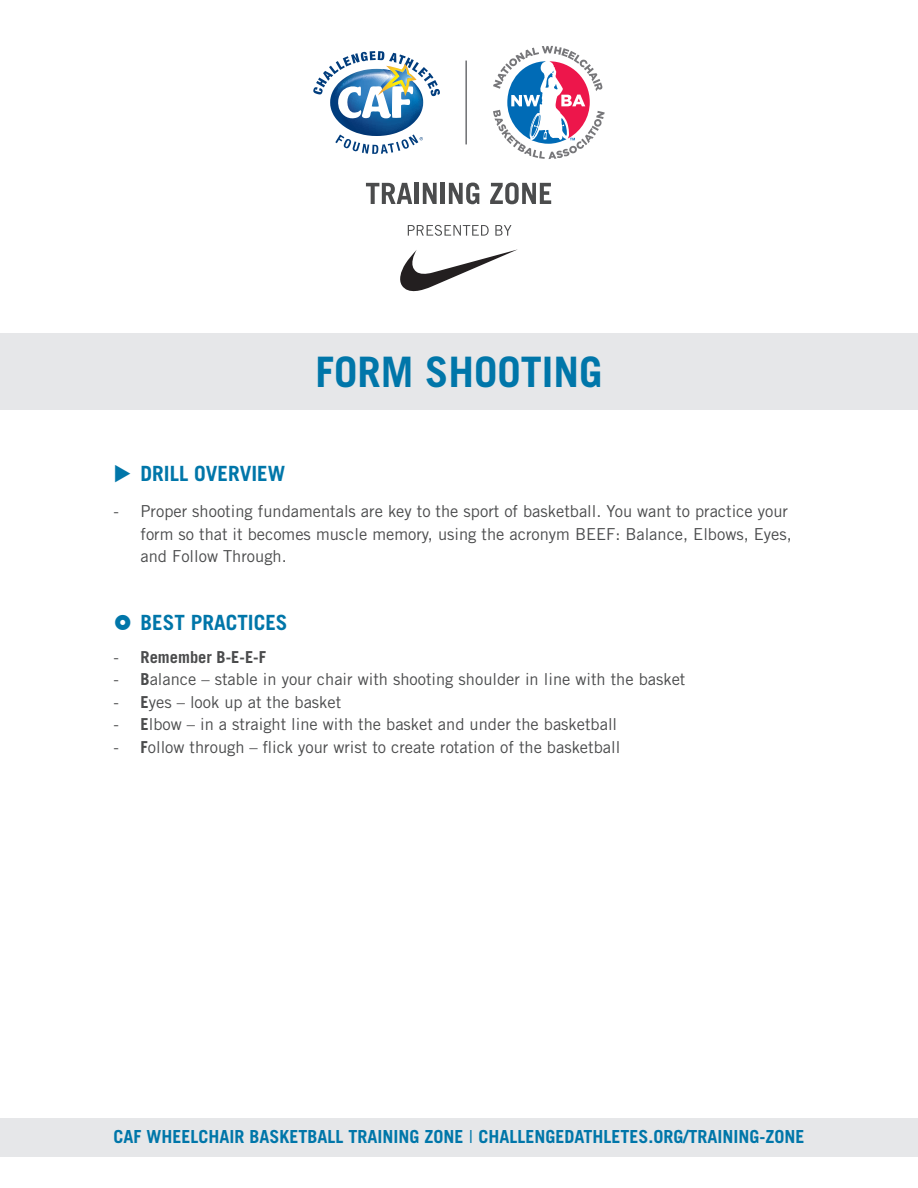
<style>
.page{position:relative;width:918px;height:1188px;background:#fff}
.page>*{position:absolute;margin:0;border:0;box-sizing:border-box;transform-origin:0 0}
.t1{font:700 42px "Trade Gothic";color:#0076a9}
.t2{font:700 21px "Trade Gothic";color:#0076a9}
.t3{font:700 18px "Trade Gothic";color:#0076a9}
.t4{font:16.5px/22.5px "Trade Gothic";color:#4b4c4d}
.t5{font:700 16.5px "Trade Gothic";color:#4b4c4d}
.s1{font-weight:400}
.s2{font-weight:700}
</style>
<div class="page">
<div style="left:0;top:333px;width:918px;height:76px;background:#e6e7e9"></div>
<div style="left:0;top:1118px;width:918px;height:38px;background:#e6e7e9"></div>
<svg style="left:400px;top:249px;width:118px;height:43px"></svg>
<svg style="left:408px;top:225px;width:81px;height:11px"></svg>
<svg style="left:495px;top:225px;width:16px;height:11px"></svg>
<hr style="left:465px;top:61px;width:2px;height:83px;background:#6c6d70">
<svg style="left:313px;top:51px;width:127px;height:103px"></svg>
<svg style="left:493px;top:46px;width:112px;height:113px"></svg>
<svg style="left:366px;top:183px;width:46px;height:21px"></svg>
<hr style="left:415px;top:183px;width:4px;height:21px;background:#4b4c4d">
<svg style="left:423px;top:183px;width:14px;height:21px"></svg>
<hr style="left:441px;top:183px;width:4px;height:21px;background:#4b4c4d">
<svg style="left:449px;top:183px;width:30px;height:21px"></svg>
<svg style="left:490px;top:183px;width:61px;height:21px"></svg>
<p class="t1" style="left:315px;top:346px;width:289px">FORM SHOOTING</p>
<p class="t2" style="left:114px;top:461px;width:173px">◆ DRILL OVERVIEW</p>
<p class="t4" style="left:141px;top:500px;width:653px;text-indent:-27px">- Proper shooting fundamentals are key to the sport of basketball. You want to practice your form so that it becomes muscle memory, using the acronym BEEF: Balance, Elbows, Eyes, and Follow Through.</p>
<p class="t2" style="left:141px;top:609px;width:149px">BEST PRACTICES</p>
<p class="t5" style="left:114px;top:647px;width:154px"><span class="s1">-</span> Remember B-E-E-F</p>
<p class="t4" style="left:114px;top:668px;width:573px">- <span class="s2">B</span>alance – stable in your chair with shooting shoulder in line with the basket</p>
<p class="t4" style="left:114px;top:691px;width:229px">- <span class="s2">E</span>yes – look up at the basket</p>
<p class="t4" style="left:114px;top:713px;width:505px">- <span class="s2">E</span>lbow – in a straight line with the basket and under the basketball</p>
<p class="t4" style="left:114px;top:736px;width:508px">- <span class="s2">F</span>ollow through – flick your wrist to create rotation of the basketball</p>
<p class="t3" style="left:113px;top:1126px;width:693px">CAF WHEELCHAIR BASKETBALL TRAINING ZONE <span class="s1">l</span> CHALLENGEDATHLETES.ORG/TRAINING-ZONE</p>
</div>
